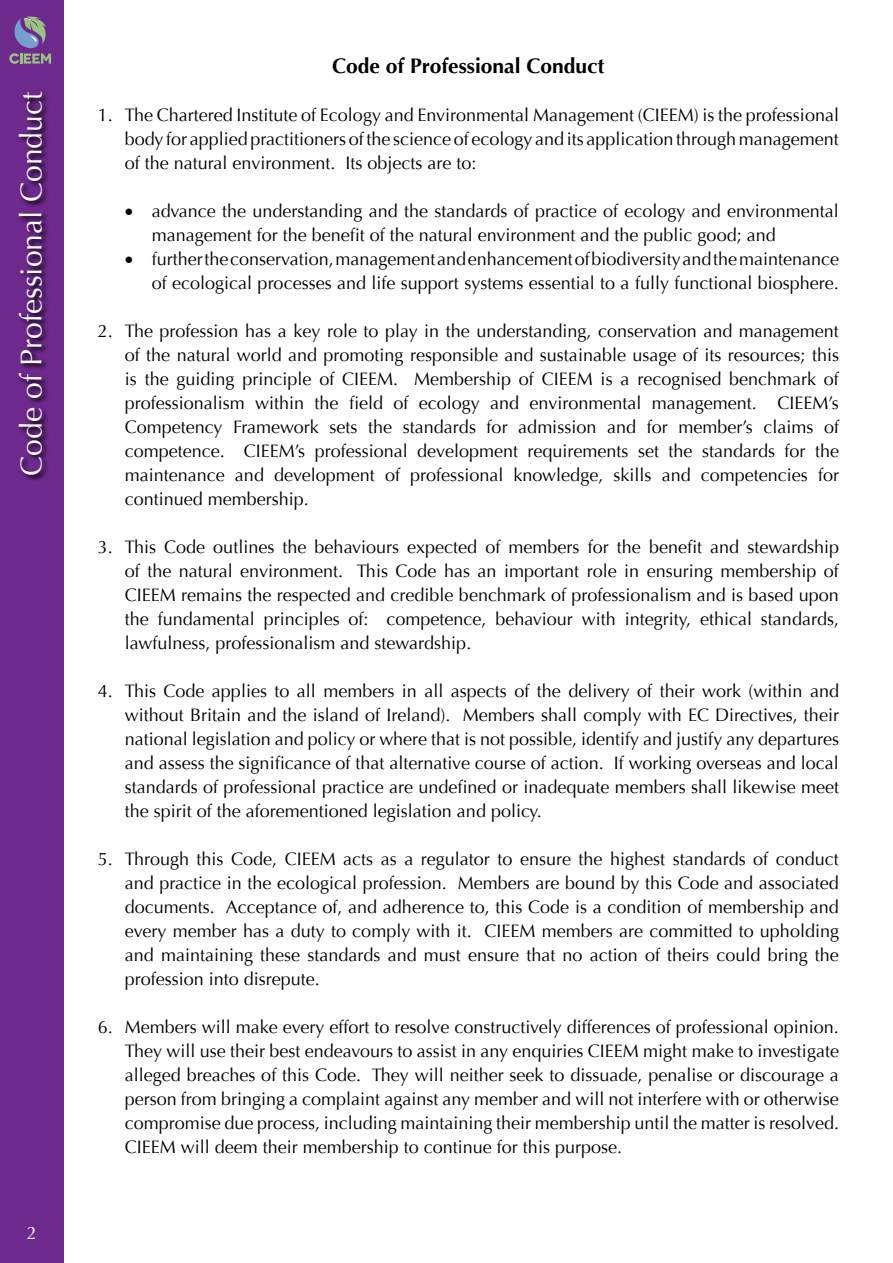
<style>
.page{position:relative;width:893px;height:1263px;background:#fff}
.page>*{position:absolute;margin:0;border:0;box-sizing:border-box;transform-origin:0 0}
.t1{font:30px "Optima";color:#fff}
.t2{font:700 21px "Optima";color:#000}
.t3{font:18px/24px "Optima";color:#000;text-align:justify}
.t4{font:18px "Optima";color:#fff}
</style>
<div class="page">
<div style="left:0;top:0;width:64px;height:1263px;background:#6e298d"></div>
<svg style="left:19px;top:94px;width:29px;height:387px"></svg>
<svg style="left:9px;top:16px;width:42px;height:48px"></svg>
<h1 class="t1" style="left:14px;top:476px;width:385px;rotate:-90deg">Code of Professional Conduct</h1>
<p class="t4" style="left:27px;top:1223px;width:12px">2</p>
<p class="t2" style="left:332px;top:54px;width:274px">Code of Professional Conduct</p>
<p class="t3" style="left:125px;top:103px;width:716px;text-indent:-27px">1. The Chartered Institute of Ecology and Environmental Management (CIEEM) is the professional body for applied practitioners of the science of ecology and its application through management of the natural environment. Its objects are to:</p>
<p class="t3" style="left:152px;top:199px;width:689px;text-indent:-27px">• advance the understanding and the standards of practice of ecology and environmental management for the benefit of the natural environment and the public good; and</p>
<p class="t3" style="left:125px;top:247px;width:716px;text-align:right">• further the conservation, management and enhancement of biodiversity and the maintenance of ecological processes and life support systems essential to a fully functional biosphere.</p>
<p class="t3" style="left:125px;top:319px;width:716px;text-indent:-27px">2. The profession has a key role to play in the understanding, conservation and management of the natural world and promoting responsible and sustainable usage of its resources; this is the guiding principle of CIEEM. Membership of CIEEM is a recognised benchmark of professionalism within the field of ecology and environmental management. CIEEM’s Competency Framework sets the standards for admission and for member’s claims of competence. CIEEM’s professional development requirements set the standards for the maintenance and development of professional knowledge, skills and competencies for continued membership.</p>
<p class="t3" style="left:125px;top:535px;width:716px;text-indent:-27px">3. This Code outlines the behaviours expected of members for the benefit and stewardship of the natural environment. This Code has an important role in ensuring membership of CIEEM remains the respected and credible benchmark of professionalism and is based upon the fundamental principles of: competence, behaviour with integrity, ethical standards, lawfulness, professionalism and stewardship.</p>
<p class="t3" style="left:125px;top:679px;width:716px;text-indent:-27px">4. This Code applies to all members in all aspects of the delivery of their work (within and without Britain and the island of Ireland). Members shall comply with EC Directives, their national legislation and policy or where that is not possible, identify and justify any departures and assess the significance of that alternative course of action. If working overseas and local standards of professional practice are undefined or inadequate members shall likewise meet the spirit of the aforementioned legislation and policy.</p>
<p class="t3" style="left:125px;top:847px;width:716px;text-indent:-27px">5. Through this Code, CIEEM acts as a regulator to ensure the highest standards of conduct and practice in the ecological profession. Members are bound by this Code and associated documents. Acceptance of, and adherence to, this Code is a condition of membership and every member has a duty to comply with it. CIEEM members are committed to upholding and maintaining these standards and must ensure that no action of theirs could bring the profession into disrepute.</p>
<p class="t3" style="left:125px;top:1015px;width:716px;text-indent:-27px">6. Members will make every effort to resolve constructively differences of professional opinion.<br>They will use their best endeavours to assist in any enquiries CIEEM might make to investigate alleged breaches of this Code. They will neither seek to dissuade, penalise or discourage a person from bringing a complaint against any member and will not interfere with or otherwise compromise due process, including maintaining their membership until the matter is resolved.<br>CIEEM will deem their membership to continue for this purpose.</p>
</div>
